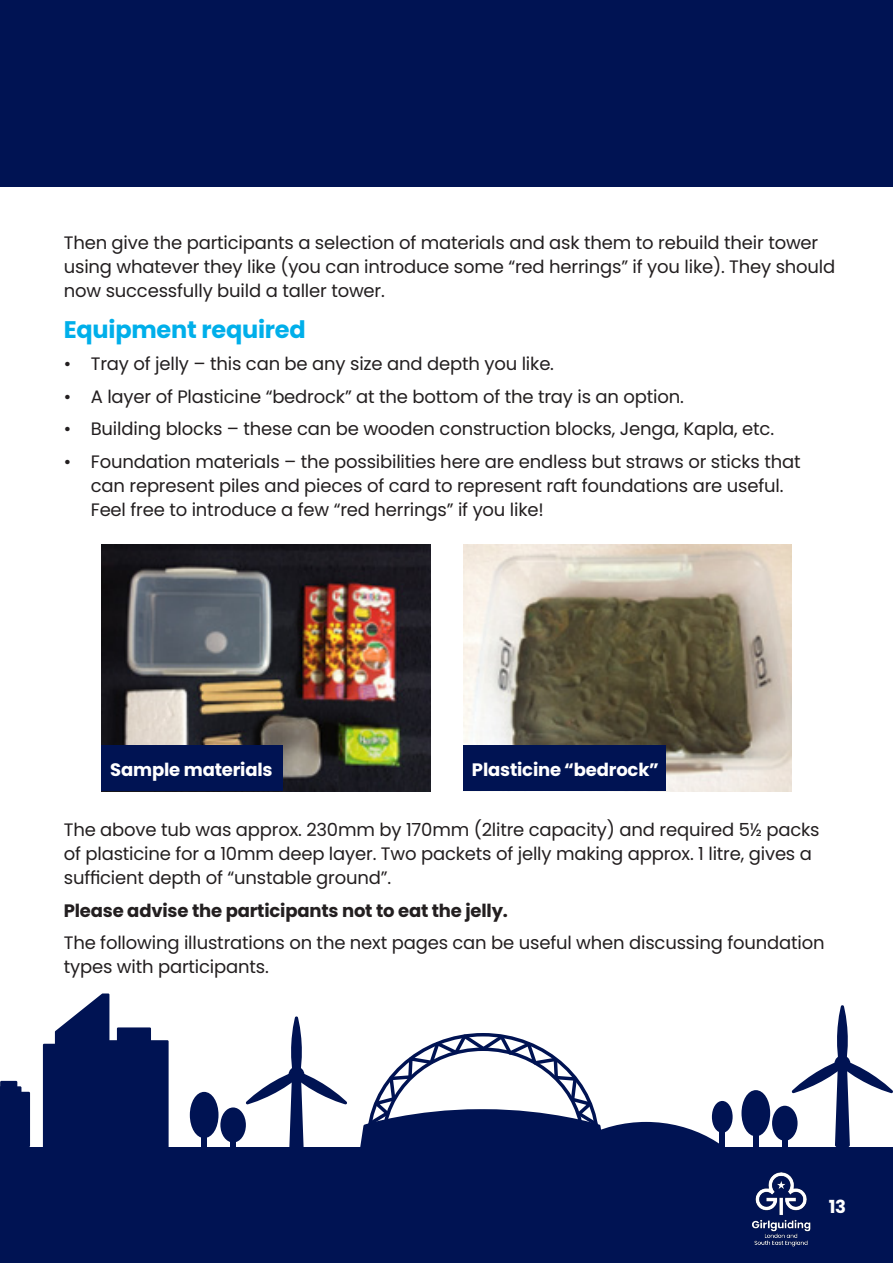
<style>
.page{position:relative;width:893px;height:1263px;background:#fff}
.page>*{position:absolute;margin:0;border:0;box-sizing:border-box;transform-origin:0 0}
.t1{font:700 24px "Poppins";letter-spacing:-.01em;color:#00afea}
.t2{font:18px/24px "Poppins";letter-spacing:-.01em;color:#231f20}
.t3{font:700 18px "Poppins";letter-spacing:-.01em;color:#231f20}
.t4{font:700 18px "Poppins";letter-spacing:-.01em;color:#fff}
</style>
<div class="page">
<div style="left:0;top:1147px;width:893px;height:116px;background:#001353"></div>
<img style="left:754px;top:1234px;width:54px;height:13px">
<div style="left:0;top:0;width:893px;height:187px;background:#001353"></div>
<svg style="left:0;top:993px;width:893px;height:241px"></svg>
<img style="left:101px;top:545px;width:329px;height:246px">
<img style="left:463px;top:545px;width:329px;height:246px">
<div style="left:101px;top:745px;width:182px;height:46px;background:#001353"></div>
<div style="left:463px;top:745px;width:203px;height:46px;background:#001353"></div>
<p class="t2" style="left:64px;top:230px;width:773px">Then give the participants a selection of materials and ask them to rebuild their tower using whatever they like (you can introduce some “red herrings” if you like). They should now successfully build a taller tower.</p>
<p class="t1" style="left:64px;top:315px;width:243px">Equipment required</p>
<p class="t2" style="left:64px;top:352px;width:492px">• Tray of jelly – this can be any size and depth you like.</p>
<p class="t2" style="left:64px;top:385px;width:622px">• A layer of Plasticine “bedrock” at the bottom of the tray is an option.</p>
<p class="t2" style="left:64px;top:417px;width:712px">• Building blocks – these can be wooden construction blocks, Jenga, Kapla, etc.</p>
<p class="t2" style="left:91px;top:450px;width:711px;text-indent:-27px">• Foundation materials – the possibilities here are endless but straws or sticks that can represent piles and pieces of card to represent raft foundations are useful.<br>Feel free to introduce a few “red herrings” if you like!</p>
<p class="t4" style="left:110px;top:759px;width:164px">Sample materials</p>
<p class="t4" style="left:472px;top:759px;width:189px">Plasticine “bedrock”</p>
<p class="t2" style="left:64px;top:818px;width:757px">The above tub was approx. 230mm by 170mm (2litre capacity) and required 5½ packs of plasticine for a 10mm deep layer. Two packets of jelly making approx. 1 litre, gives a sufficient depth of “unstable ground”.</p>
<p class="t3" style="left:64px;top:900px;width:446px">Please advise the participants not to eat the jelly.</p>
<p class="t2" style="left:64px;top:931px;width:762px">The following illustrations on the next pages can be useful when discussing foundation types with participants.</p>
<p class="t4" style="left:829px;top:1197px;width:19px">13</p>
</div>
